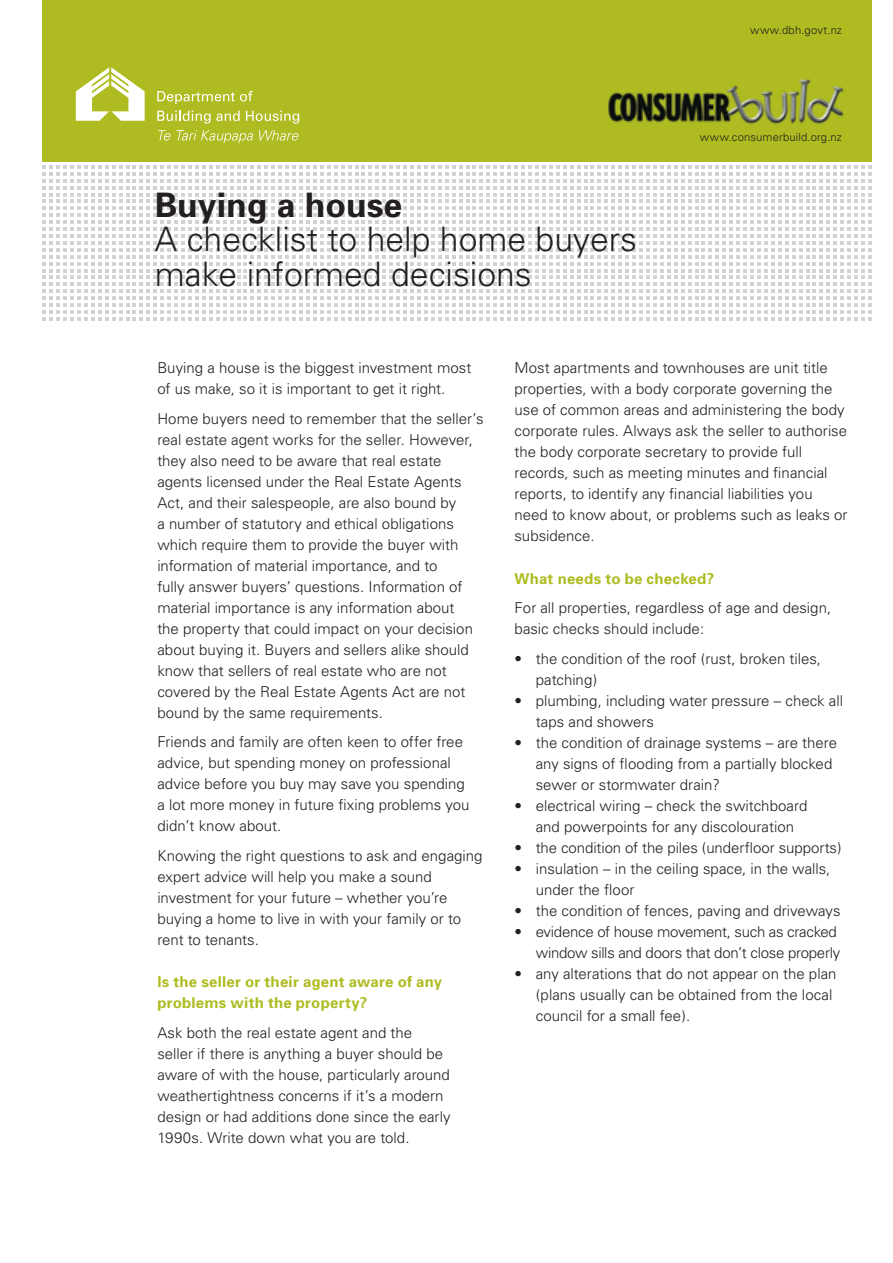
<style>
.page{position:relative;width:893px;height:1263px;background:#fff}
.page>*{position:absolute;margin:0;border:0;box-sizing:border-box;transform-origin:0 0}
.t1{font:300 33.75px/34.8px "Univers";color:#231f20}
.t2{font:700 33.75px "Univers";color:#231f20}
.t3{font:300 15px/21px "Univers";color:#231f20}
.t4{font:300 15px/21px "Univers";letter-spacing:-.02em;color:#231f20;text-align:right}
.t5{font:700 15px/21px "Univers";letter-spacing:.015em;color:#aebc21}
.t6{font:300 11.25px "Univers";letter-spacing:.015em;color:#231f20}
</style>
<div class="page">
<div style="left:43px;top:0;width:829px;height:162px;background:#aebc21"></div>
<svg style="left:43px;top:165px;width:829px;height:156px"></svg>
<svg style="left:76px;top:67px;width:69px;height:54px"></svg>
<svg style="left:158px;top:130px;width:95px;height:13px"></svg>
<svg style="left:259px;top:130px;width:40px;height:11px"></svg>
<svg style="left:157px;top:111px;width:83px;height:13px"></svg>
<svg style="left:246px;top:111px;width:53px;height:13px"></svg>
<svg style="left:157px;top:91px;width:96px;height:13px"></svg>
<p class="t6" style="left:750px;top:23px;width:93px">www.dbh.govt.nz</p>
<h1 class="t2" style="left:155px;top:184px;width:249px">Buying a house</h1>
<h1 class="t1" style="left:155px;top:222px;width:484px">A checklist to help home buyers make informed decisions</h1>
<p class="t6" style="left:700px;top:130px;width:144px">www.consumerbuild.org.nz</p>
<p class="t3" style="left:157px;top:358px;width:315px">Buying a house is the biggest investment most of us make, so it is important to get it right.</p>
<p class="t3" style="left:157px;top:408px;width:328px">Home buyers need to remember that the seller’s real estate agent works for the seller. However, they also need to be aware that real estate agents licensed under the Real Estate Agents Act, and their salespeople, are also bound by<br>a number of statutory and ethical obligations which require them to provide the buyer with information of material importance, and to<br>fully answer buyers’ questions. Information of material importance is any information about<br>the property that could impact on your decision about buying it. Buyers and sellers alike should know that sellers of real estate who are not covered by the Real Estate Agents Act are not bound by the same requirements.</p>
<p class="t3" style="left:157px;top:732px;width:314px">Friends and family are often keen to offer free advice, but spending money on professional advice before you buy may save you spending a lot more money in future fixing problems you didn’t know about.</p>
<p class="t3" style="left:157px;top:845px;width:327px">Knowing the right questions to ask and engaging expert advice will help you make a sound investment for your future – whether you’re buying a home to live in with your family or to rent to tenants.</p>
<p class="t5" style="left:157px;top:971px;width:286px">Is the seller or their agent aware of any problems with the property?</p>
<p class="t3" style="left:157px;top:1022px;width:295px">Ask both the real estate agent and the seller if there is anything a buyer should be aware of with the house, particularly around weathertightness concerns if it’s a modern design or had additions done since the early 1990s. Write down what you are told.</p>
<p class="t3" style="left:514px;top:358px;width:334px">Most apartments and townhouses are unit title properties, with a body corporate governing the use of common areas and administering the body corporate rules. Always ask the seller to authorise the body corporate secretary to provide full records, such as meeting minutes and financial reports, to identify any financial liabilities you need to know about, or problems such as leaks or subsidence.</p>
<p class="t5" style="left:514px;top:568px;width:201px">What needs to be checked?</p>
<p class="t3" style="left:514px;top:597px;width:318px">For all properties, regardless of age and design, basic checks should include:</p>
<p class="t3" style="left:536px;top:648px;width:287px;text-indent:-21px">• the condition of the roof (rust, broken tiles, patching)</p>
<p class="t3" style="left:536px;top:690px;width:309px;text-indent:-21px">• plumbing, including water pressure – check all taps and showers</p>
<p class="t3" style="left:536px;top:732px;width:303px;text-indent:-21px">• the condition of drainage systems – are there any signs of flooding from a partially blocked sewer or stormwater drain?</p>
<p class="t3" style="left:514px;top:795px;width:294px;text-align:center">• electrical wiring – check the switchboard and powerpoints for any discolouration</p>
<p class="t3" style="left:514px;top:837px;width:329px">• the condition of the piles (underfloor supports)</p>
<p class="t3" style="left:536px;top:858px;width:296px;text-indent:-21px">• insulation – in the ceiling space, in the walls, under the floor</p>
<p class="t3" style="left:514px;top:900px;width:327px">• the condition of fences, paving and driveways</p>
<p class="t4" style="left:514px;top:921px;width:327px">• evidence of house movement, such as cracked window sills and doors that don’t close properly</p>
<p class="t3" style="left:536px;top:963px;width:302px;text-indent:-21px">• any alterations that do not appear on the plan (plans usually can be obtained from the local council for a small fee).</p>
</div>
